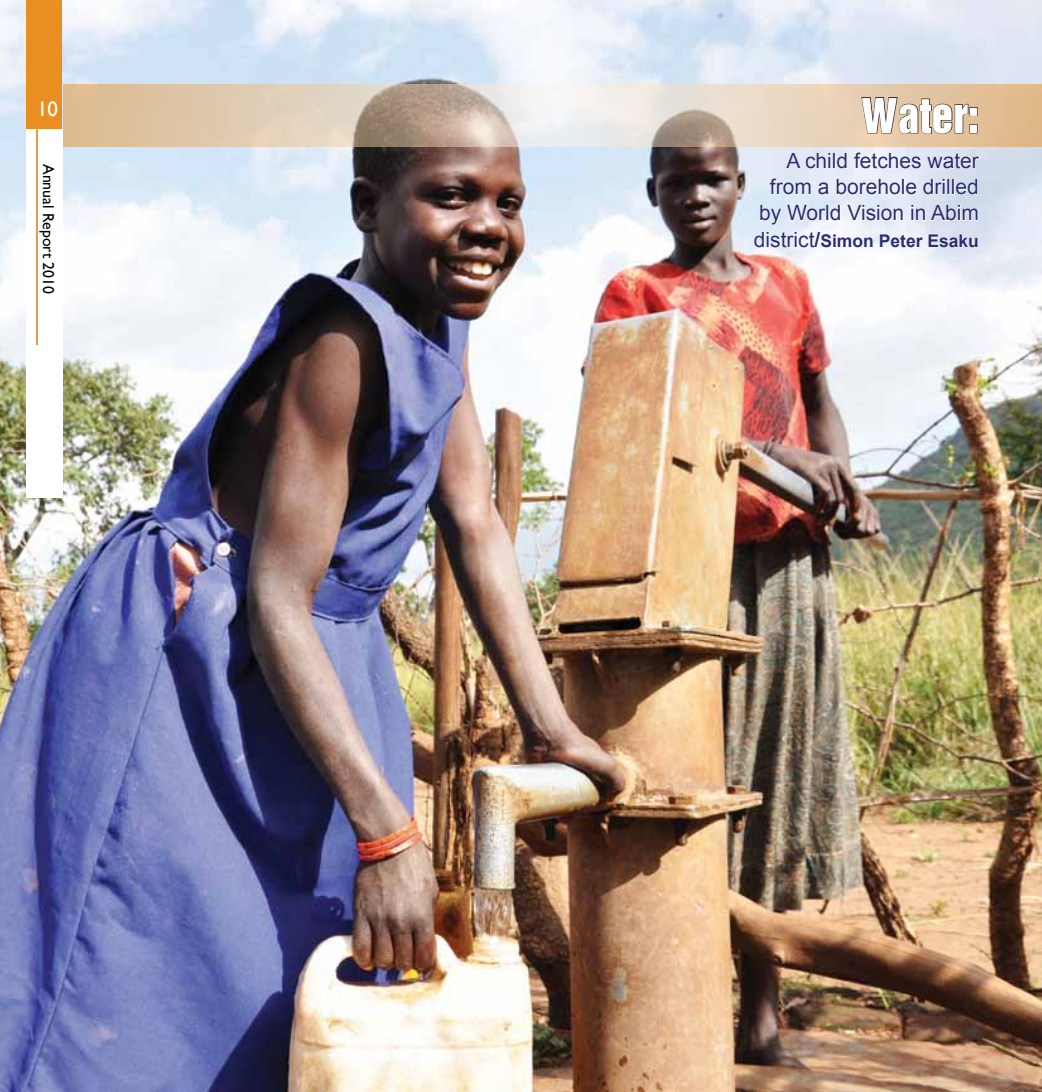
<style>
.page{position:relative;width:1042px;height:1092px;background:#fff}
.page>*{position:absolute;margin:0;border:0;box-sizing:border-box;transform-origin:0 0}
.t1{font:43.75px "Switzerland Inserat Plain";color:#fff}
.t2{font:21px/26.2px "Arial";color:#2c2d70;text-align:right}
.t3{font:21px "Gill Sans";color:#fff}
.t4{font:700 17.5px "Arial";color:#2c2d70}
.t5{font:15.75px "Gill Sans";color:#000}
.s1{font-weight:400;font-size:21px}
.s2{font-size:21px}
</style>
<div class="page">
<img style="left:0;top:0;width:1042px;height:1091px">
<div style="left:27px;top:129px;width:36px;height:368px;background:#fff"></div>
<svg style="left:63px;top:84px;width:979px;height:62px;background:#dcc9b3"></svg>
<svg style="left:861px;top:97px;width:117px;height:43px;background:#c1a88b"></svg>
<svg style="left:785px;top:151px;width:62px;height:18px"></svg>
<svg style="left:853px;top:152px;width:127px;height:20px"></svg>
<svg style="left:753px;top:178px;width:225px;height:70px"></svg>
<div style="left:26px;top:0;width:36px;height:129px;background:#e98f22"></div>
<div style="left:26px;top:129px;width:36px;height:368px;background:#fff"></div>
<hr style="left:36px;top:129px;width:2px;height:216px;background:#e98f22">
<p class="t3" style="left:48px;top:96px;width:12px">6</p>
<h1 class="t1" style="left:861px;top:89px;width:119px">Water:</h1>
<p class="t2" style="left:759px;top:147px;width:221px">A child fetches water from a borehole drilled by World Vision in Abim</p>
<p class="t4" style="left:754px;top:229px;width:227px"><span class="s1">district</span><span class="s2">/</span>Simon Peter Esaku</p>
<p class="t3" style="left:37px;top:96px;width:22px">10</p>
<p class="t5" style="left:58px;top:164px;width:131px;rotate:90deg">Annual Report 2010</p>
</div>
